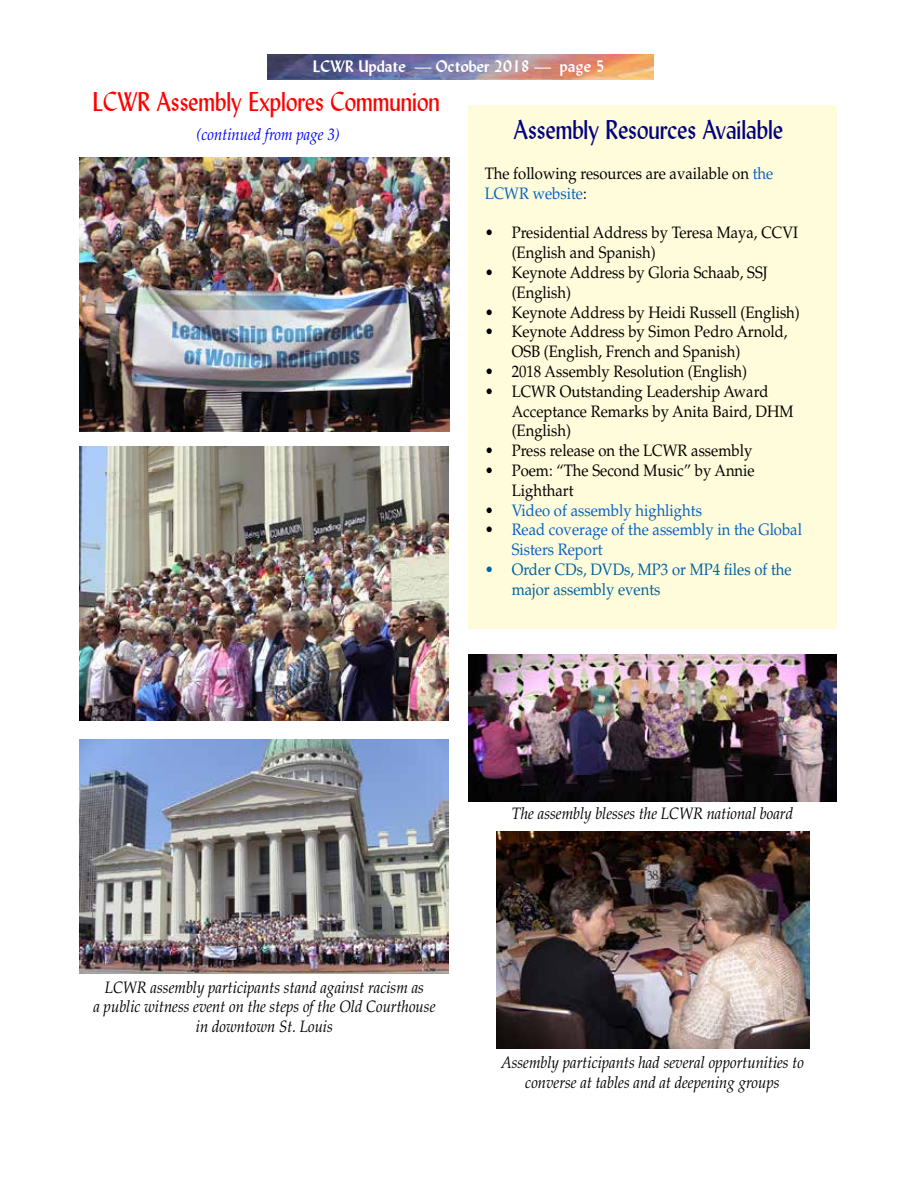
<style>
.page{position:relative;width:918px;height:1188px;background:#fff}
.page>*{position:absolute;margin:0;border:0;box-sizing:border-box;transform-origin:0 0}
.t1{font:27px "Lydian BT";color:#f00;scale:.9 1}
.t2{font:27px "Lydian BT";color:#000080;scale:.9 1}
.t3{font:16.5px/19.8px "Palatino LT Std";color:#000;scale:.9 1}
.t4{font:italic 16.5px/19.8px "Palatino LT Std";color:#000;text-align:center;scale:.9 1}
.t5{font:16.5px/19.8px "Palatino LT Std";color:#0563c1;scale:.9 1}
.t6{font:16.5px/19.8px "Palatino LT Std";color:#0062a0;scale:.9 1}
.t7{font:700 16.5px "Lydian BT";color:#fff}
.t8{font:italic 16.5px "Palatino LT Std";color:#00f;scale:.9 1}
.s1{color:#0563c1}
.s2{color:#000}
</style>
<div class="page">
<img style="left:268px;top:54px;width:386px;height:26px">
<img style="left:80px;top:446px;width:369px;height:274px">
<img style="left:80px;top:158px;width:370px;height:274px">
<img style="left:80px;top:739px;width:369px;height:234px">
<img style="left:468px;top:654px;width:369px;height:147px">
<div style="left:469px;top:105px;width:368px;height:524px;background:#fffcdb"></div>
<img style="left:497px;top:832px;width:312px;height:216px">
<p class="t7" style="left:313px;top:56px;width:293px">LCWR Update — October 2018 — page 5</p>
<h1 class="t1" style="left:92px;top:85px;width:388px">LCWR Assembly Explores Communion</h1>
<p class="t8" style="left:197px;top:125px;width:161px">(continued from page 3)</p>
<h1 class="t2" style="left:514px;top:113px;width:300px">Assembly Resources Available</h1>
<p class="t3" style="left:485px;top:164px;width:322px">The following resources are available on <span class="s1">the<br>LCWR website</span>:</p>
<p class="t3" style="left:512px;top:223px;width:320px;text-indent:-27px">• Presidential Address by Teresa Maya, CCVI (English and Spanish)</p>
<p class="t3" style="left:512px;top:263px;width:286px;text-indent:-27px">• Keynote Address by Gloria Schaab, SSJ (English)</p>
<p class="t3" style="left:485px;top:302px;width:352px">• Keynote Address by Heidi Russell (English)</p>
<p class="t3" style="left:512px;top:322px;width:308px;text-indent:-27px">• Keynote Address by Simon Pedro Arnold,<br>OSB (English, French and Spanish)</p>
<p class="t3" style="left:485px;top:362px;width:293px">• 2018 Assembly Resolution (English)</p>
<p class="t3" style="left:512px;top:382px;width:315px;text-indent:-27px">• LCWR Outstanding Leadership Award<br>Acceptance Remarks by Anita Baird, DHM (English)</p>
<p class="t3" style="left:485px;top:441px;width:299px">• Press release on the LCWR assembly</p>
<p class="t3" style="left:512px;top:461px;width:272px;text-indent:-27px">• Poem: “The Second Music” by Annie<br>Lighthart</p>
<p class="t5" style="left:485px;top:500px;width:243px"><span class="s2">•</span> Video of assembly highlights</p>
<p class="t5" style="left:512px;top:520px;width:324px;text-indent:-27px"><span class="s2">•</span> Read coverage of the assembly in the Global<br>Sisters Report</p>
<p class="t6" style="left:512px;top:560px;width:313px;text-indent:-27px">• Order CDs, DVDs, MP3 or MP4 files of the major assembly events</p>
<p class="t4" style="left:93px;top:977px;width:382px">LCWR assembly participants stand against racism as<br>a public witness event on the steps of the Old Courthouse in downtown St. Louis</p>
<p class="t4" style="left:512px;top:804px;width:314px">The assembly blesses the LCWR national board</p>
<p class="t4" style="left:501px;top:1053px;width:338px">Assembly participants had several opportunities to converse at tables and at deepening groups</p>
</div>
